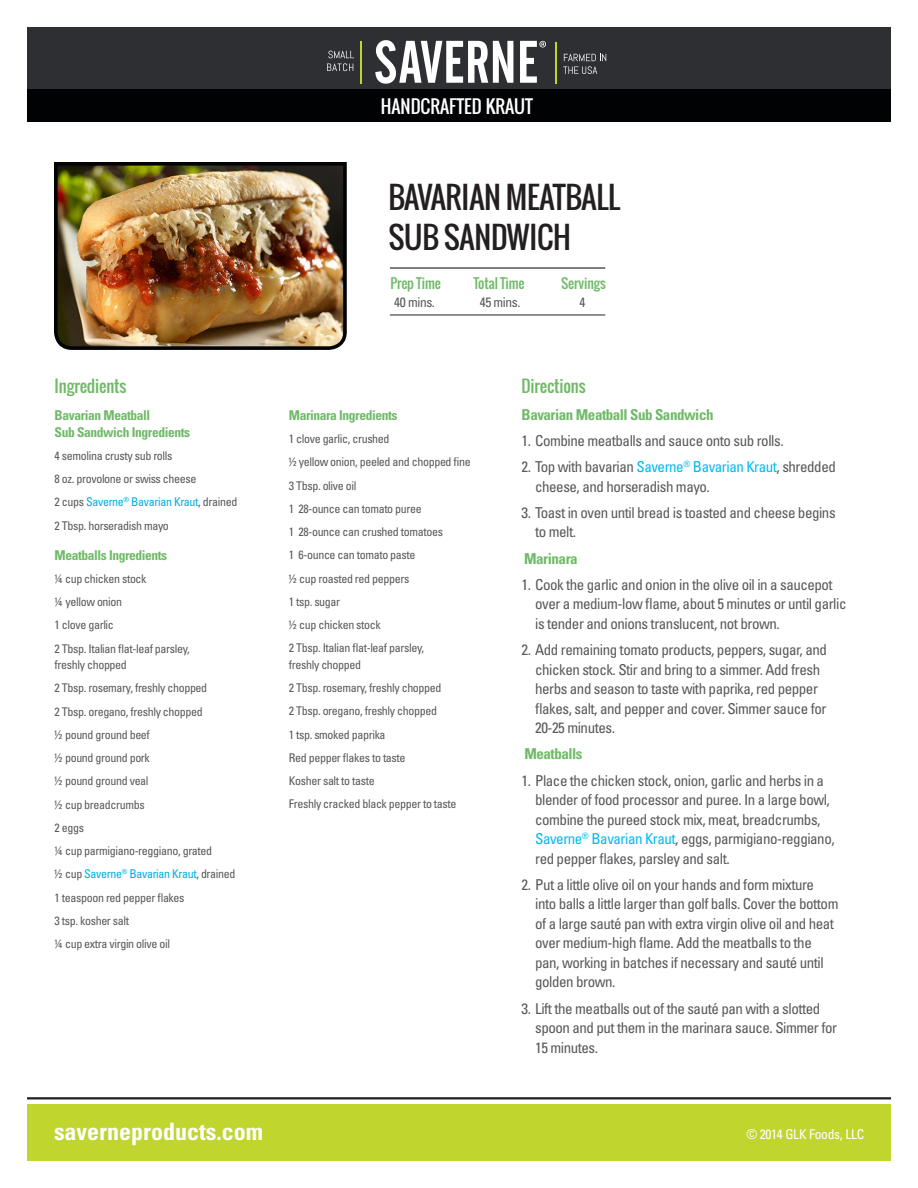
<style>
.page{position:relative;width:918px;height:1188px;background:#fff}
.page>*{position:absolute;margin:0;border:0;box-sizing:border-box;transform-origin:0 0}
.t1{font:30px/40.5px "Oswald";letter-spacing:-.01em;color:#231f20}
.t2{font:700 condensed 24px "Univers";color:#fff}
.t3{font:18px "Oswald";color:#fff}
.t4{font:16.5px "Oswald";letter-spacing:-.01em;color:#6eba66}
.t5{font:condensed 15px/19.5px "Univers";letter-spacing:-.03em;color:#57585a}
.t6{font:700 condensed 15px "Univers";letter-spacing:-.03em;color:#6eba66}
.t7{font:700 condensed 13.5px/16.5px "Univers";letter-spacing:-.03em;color:#6eba66}
.t8{font:13.5px "Oswald";letter-spacing:-.01em;color:#6eba66}
.t9{font:condensed 13.5px "Univers";letter-spacing:-.02em;color:#fff}
.t10{font:condensed 13.5px "Univers";letter-spacing:-.03em;color:#57585a}
.t11{font:condensed 12px/16.5px "Univers";letter-spacing:-.03em;color:#57585a}
.t12{font:condensed 12px "Univers";letter-spacing:-.03em;color:#00ade2}
.s1{color:#57585a}
.s2{color:#00baf1}
</style>
<div class="page">
<hr style="left:27px;top:1097px;width:864px;height:2px;background:#231f20">
<div style="left:27px;top:27px;width:864px;height:73px;background:#2d2f32"></div>
<div style="left:27px;top:89px;width:864px;height:33px;background:#010203"></div>
<div style="left:27px;top:1105px;width:864px;height:56px;background:#c1d52f"></div>
<hr style="left:555px;top:42px;width:1px;height:42px;background:#c1d52f">
<svg style="left:563px;top:54px;width:43px;height:20px"></svg>
<hr style="left:361px;top:41px;width:1px;height:43px;background:#c1d52f">
<svg style="left:327px;top:51px;width:27px;height:20px"></svg>
<svg style="left:375px;top:40px;width:138px;height:44px"></svg>
<svg style="left:520px;top:41px;width:26px;height:42px"></svg>
<hr style="left:390px;top:315px;width:215px;height:1px;background:#231f20">
<hr style="left:390px;top:268px;width:215px;height:1px;background:#010203">
<img style="left:54px;top:162px;width:293px;height:188px">
<p class="t3" style="left:381px;top:92px;width:154px">HANDCRAFTED KRAUT</p>
<p class="t1" style="left:388px;top:176px;width:233px">BAVARIAN MEATBALL<br>SUB SANDWICH</p>
<p class="t8" style="left:390px;top:273px;width:52px">Prep Time</p>
<p class="t8" style="left:474px;top:273px;width:53px">Total Time</p>
<p class="t8" style="left:561px;top:273px;width:46px">Servings</p>
<p class="t4" style="left:55px;top:374px;width:73px">Ingredients</p>
<p class="t7" style="left:55px;top:407px;width:137px">Bavarian Meatball<br>Sub Sandwich Ingredients</p>
<p class="t11" style="left:55px;top:447px;width:119px">4 semolina crusty sub rolls</p>
<p class="t11" style="left:55px;top:470px;width:143px">8 oz. provolone or swiss cheese</p>
<p class="t12" style="left:55px;top:495px;width:184px"><span class="s1">2 cups</span> Saverne<sup>®</sup> Bavarian Kraut<span class="s1">, drained</span></p>
<p class="t11" style="left:55px;top:517px;width:116px">2 Tbsp. horseradish mayo</p>
<p class="t7" style="left:55px;top:547px;width:114px">Meatballs Ingredients</p>
<p class="t11" style="left:55px;top:570px;width:93px">¼ cup chicken stock</p>
<p class="t11" style="left:55px;top:593px;width:69px">¼ yellow onion</p>
<p class="t11" style="left:55px;top:617px;width:61px">1 clove garlic</p>
<p class="t11" style="left:55px;top:640px;width:137px">2 Tbsp. Italian flat-leaf parsley, freshly chopped</p>
<p class="t11" style="left:55px;top:680px;width:154px">2 Tbsp. rosemary, freshly chopped</p>
<p class="t11" style="left:55px;top:703px;width:150px">2 Tbsp. oregano, freshly chopped</p>
<p class="t11" style="left:55px;top:726px;width:97px">½ pound ground beef</p>
<p class="t11" style="left:55px;top:749px;width:97px">½ pound ground pork</p>
<p class="t11" style="left:55px;top:773px;width:95px">½ pound ground veal</p>
<p class="t11" style="left:55px;top:796px;width:92px">½ cup breadcrumbs</p>
<p class="t11" style="left:55px;top:819px;width:31px">2 eggs</p>
<p class="t11" style="left:55px;top:842px;width:159px">¼ cup parmigiano-reggiano, grated</p>
<p class="t12" style="left:55px;top:867px;width:182px"><span class="s1">½ cup</span> Saverne<sup>®</sup> Bavarian Kraut<span class="s1">, drained</span></p>
<p class="t11" style="left:55px;top:889px;width:131px">1 teaspoon red pepper flakes</p>
<p class="t11" style="left:55px;top:912px;width:76px">3 tsp. kosher salt</p>
<p class="t11" style="left:55px;top:935px;width:117px">¼ cup extra virgin olive oil</p>
<p class="t10" style="left:394px;top:294px;width:42px">40 mins.</p>
<p class="t10" style="left:480px;top:294px;width:42px">45 mins.</p>
<p class="t10" style="left:579px;top:294px;width:7px">4</p>
<p class="t7" style="left:289px;top:407px;width:110px">Marinara Ingredients</p>
<p class="t11" style="left:289px;top:430px;width:102px">1 clove garlic, crushed</p>
<p class="t11" style="left:289px;top:454px;width:183px">½ yellow onion, peeled and chopped fine</p>
<p class="t11" style="left:289px;top:477px;width:69px">3 Tbsp. olive oil</p>
<p class="t11" style="left:289px;top:500px;width:134px">1 28-ounce can tomato puree</p>
<p class="t11" style="left:289px;top:523px;width:156px">1 28-ounce can crushed tomatoes</p>
<p class="t11" style="left:289px;top:547px;width:128px">1 6-ounce can tomato paste</p>
<p class="t11" style="left:289px;top:570px;width:122px">½ cup roasted red peppers</p>
<p class="t11" style="left:289px;top:593px;width:53px">1 tsp. sugar</p>
<p class="t11" style="left:289px;top:616px;width:93px">½ cup chicken stock</p>
<p class="t11" style="left:289px;top:640px;width:137px">2 Tbsp. Italian flat-leaf parsley, freshly chopped</p>
<p class="t11" style="left:289px;top:679px;width:154px">2 Tbsp. rosemary, freshly chopped</p>
<p class="t11" style="left:289px;top:703px;width:150px">2 Tbsp. oregano, freshly chopped</p>
<p class="t11" style="left:289px;top:726px;width:98px">1 tsp. smoked paprika</p>
<p class="t11" style="left:289px;top:749px;width:118px">Red pepper flakes to taste</p>
<p class="t11" style="left:289px;top:772px;width:87px">Kosher salt to taste</p>
<p class="t11" style="left:289px;top:796px;width:169px">Freshly cracked black pepper to taste</p>
<p class="t4" style="left:522px;top:374px;width:66px">Directions</p>
<p class="t6" style="left:522px;top:405px;width:193px">Bavarian Meatball Sub Sandwich</p>
<p class="t5" style="left:522px;top:431px;width:264px">1. Combine meatballs and sauce onto sub rolls.</p>
<p class="t5" style="left:535px;top:457px;width:302px;text-indent:-14px">2. Top with bavarian <span class="s2">Saverne</span><sup>®</sup> <span class="s2">Bavarian Kraut</span>, shredded cheese, and horseradish mayo.</p>
<p class="t5" style="left:535px;top:503px;width:302px;text-indent:-14px">3. Toast in oven until bread is toasted and cheese begins to melt.</p>
<p class="t6" style="left:524px;top:549px;width:55px">Marinara</p>
<p class="t5" style="left:535px;top:575px;width:313px;text-indent:-14px">1. Cook the garlic and onion in the olive oil in a saucepot over a medium-low flame, about 5 minutes or until garlic is tender and onions translucent, not brown.</p>
<p class="t5" style="left:535px;top:640px;width:293px;text-indent:-14px">2. Add remaining tomato products, peppers, sugar, and chicken stock. Stir and bring to a simmer. Add fresh herbs and season to taste with paprika, red pepper flakes, salt, and pepper and cover. Simmer sauce for 20-25 minutes.</p>
<p class="t6" style="left:525px;top:745px;width:60px">Meatballs</p>
<p class="t5" style="left:535px;top:770px;width:301px;text-indent:-14px">1. Place the chicken stock, onion, garlic and herbs in a blender of food processor and puree. In a large bowl, combine the pureed stock mix, meat, breadcrumbs, <span class="s2">Saverne</span><sup>®</sup> <span class="s2">Bavarian Kraut</span>, eggs, parmigiano-reggiano, red pepper flakes, parsley and salt.</p>
<p class="t5" style="left:535px;top:875px;width:305px;text-indent:-14px">2. Put a little olive oil on your hands and form mixture into balls a little larger than golf balls. Cover the bottom of a large sauté pan with extra virgin olive oil and heat over medium-high flame. Add the meatballs to the pan, working in batches if necessary and sauté until golden brown.</p>
<p class="t5" style="left:535px;top:998px;width:303px;text-indent:-14px">3. Lift the meatballs out of the sauté pan with a slotted spoon and put them in the marinara sauce. Simmer for<br>15 minutes.</p>
<h2 class="t2" style="left:54px;top:1117px;width:211px">saverneproducts.com</h2>
<p class="t9" style="left:746px;top:1125px;width:119px">© 2014 GLK Foods, LLC</p>
</div>
